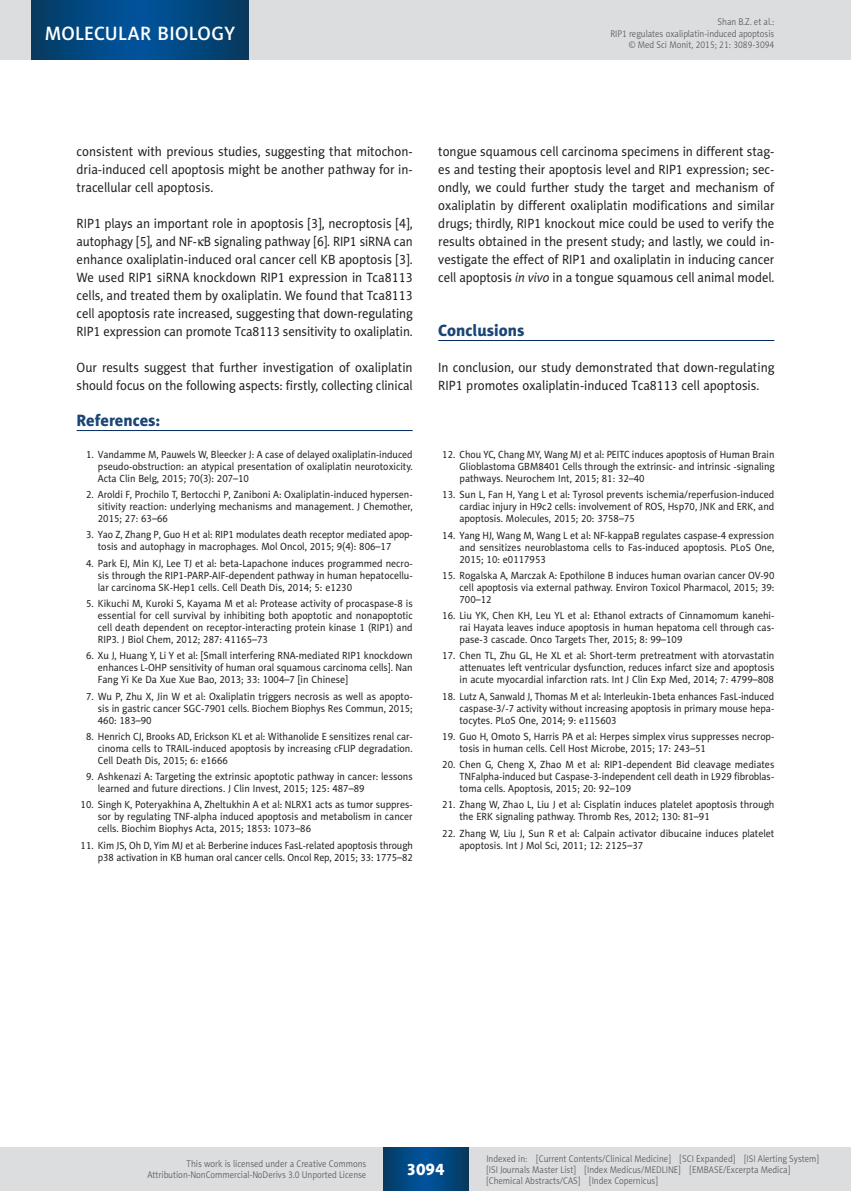
<style>
.page{position:relative;width:851px;height:1191px;background:#fff}
.page>*{position:absolute;margin:0;border:0;box-sizing:border-box;transform-origin:0 0}
.t1{font:19.5px "Naomi Sans EFN Medium";letter-spacing:.015em;color:#fff}
.MSM_Headline_1{font:16.5px "Naomi Sans EFN Heavy";color:#1a4574}
.MSM_Referencje_Tytul{font:16.5px "Naomi Sans EFN Heavy";color:#1a4574}
.t2{font:16.5px "Naomi Sans EFN Heavy";color:#fff}
.MSM_Body{font:13.5px/18px "Naomi Sans EFN";color:#231f20;text-align:justify;scale:.95 1}
.MSM_Referencje_punkt{font:10.5px/12px "Naomi Sans EFN";color:#231f20;text-align:justify;scale:.95 1}
.MSM_Referencje_punkt-2{font:10.5px/12px "Naomi Sans EFN";color:#231f20;text-align:justify;scale:.94 1}
.MSM_Referencje_punkt-3{font:10.5px/12px "Naomi Sans EFN";color:#231f20;text-align:right;scale:.93 1}
.t3{font:9.75px/11.2px "Naomi Sans EFN Light";color:#57585a;text-align:right;scale:.9 1}
.s1{font-family:"Standard Sym L"}
.s2{font-style:italic}
</style>
<div class="page">
<hr style="left:438px;top:340px;width:336px;height:1px;background:#00295c">
<hr style="left:77px;top:430px;width:335px;height:1px;background:#00295c">
<div style="left:0;top:1148px;width:850px;height:43px;background:#dcdddf"></div>
<svg style="left:383px;top:1147px;width:85px;height:43px;background:#02477e"></svg>
<div style="left:0;top:0;width:850px;height:60px;background:#dcdddf"></div>
<svg style="left:32px;top:0;width:217px;height:60px;background:#02477e"></svg>
<h1 class="t1" style="left:45px;top:22px;width:192px">MOLECULAR BIOLOGY</h1>
<p class="t3" style="left:610px;top:16px;width:184px">Shan B.Z. et al.:<br>RIP1 regulates oxaliplatin-induced apoptosis © Med Sci Monit, 2015; 21: 3089-3094</p>
<p class="MSM_Body" style="left:77px;top:142px;width:355px">consistent with previous studies, suggesting that mitochon&shy;dria-induced cell apoptosis might be another pathway for in&shy;tracellular cell apoptosis.</p>
<p class="MSM_Body" style="left:77px;top:214px;width:355px">RIP1 plays an important role in apoptosis [3], necroptosis [4], autophagy [5], and NF-<span class="s1">k</span>B signaling pathway [6]. RIP1 siRNA can enhance oxaliplatin-induced oral cancer cell KB apoptosis [3].<br>We used RIP1 siRNA knockdown RIP1 expression in Tca8113 cells, and treated them by oxaliplatin. We found that Tca8113 cell apoptosis rate increased, suggesting that down-regulating RIP1 expression can promote Tca8113 sensitivity to oxaliplatin.</p>
<p class="MSM_Body" style="left:77px;top:358px;width:355px">Our results suggest that further investigation of oxaliplatin should focus on the following aspects: firstly, collecting clinical</p>
<p class="MSM_Referencje_Tytul" style="left:77px;top:410px;width:85px">References:</p>
<p class="MSM_Referencje_punkt-2" style="left:98px;top:448px;width:336px;text-indent:-12px">1. Vandamme M, Pauwels W, Bleecker J: A case of delayed oxaliplatin-induced pseudo-obstruction: an atypical presentation of oxaliplatin neurotoxicity.<br>Acta Clin Belg, 2015; 70(3): 207–10</p>
<p class="MSM_Referencje_punkt" style="left:98px;top:489px;width:333px;text-indent:-12px">2. Aroldi F, Prochilo T, Bertocchi P, Zaniboni A: Oxaliplatin-induced hypersen&shy;sitivity reaction: underlying mechanisms and management. J Chemother, 2015; 27: 63–66</p>
<p class="MSM_Referencje_punkt-2" style="left:98px;top:529px;width:336px;text-indent:-12px">3. Yao Z, Zhang P, Guo H et al: RIP1 modulates death receptor mediated apop&shy;tosis and autophagy in macrophages. Mol Oncol, 2015; 9(4): 806–17</p>
<p class="MSM_Referencje_punkt" style="left:98px;top:557px;width:333px;text-indent:-12px">4. Park EJ, Min KJ, Lee TJ et al: beta-Lapachone induces programmed necro&shy;sis through the RIP1-PARP-AIF-dependent pathway in human hepatocellu&shy;lar carcinoma SK-Hep1 cells. Cell Death Dis, 2014; 5: e1230</p>
<p class="MSM_Referencje_punkt" style="left:98px;top:597px;width:333px;text-indent:-12px">5. Kikuchi M, Kuroki S, Kayama M et al: Protease activity of procaspase-8 is essential for cell survival by inhibiting both apoptotic and nonapoptotic cell death dependent on receptor-interacting protein kinase 1 (RIP1) and RIP3. J Biol Chem, 2012; 287: 41165–73</p>
<p class="MSM_Referencje_punkt" style="left:98px;top:650px;width:333px;text-indent:-12px">6. Xu J, Huang Y, Li Y et al: [Small interfering RNA-mediated RIP1 knockdown enhances L-OHP sensitivity of human oral squamous carcinoma cells]. Nan Fang Yi Ke Da Xue Xue Bao, 2013; 33: 1004–7 [in Chinese]</p>
<p class="MSM_Referencje_punkt" style="left:98px;top:690px;width:333px;text-indent:-12px">7. Wu P, Zhu X, Jin W et al: Oxaliplatin triggers necrosis as well as apopto&shy;sis in gastric cancer SGC-7901 cells. Biochem Biophys Res Commun, 2015; 460: 183–90</p>
<p class="MSM_Referencje_punkt-2" style="left:98px;top:730px;width:336px;text-indent:-12px">8. Henrich CJ, Brooks AD, Erickson KL et al: Withanolide E sensitizes renal car&shy;cinoma cells to TRAIL-induced apoptosis by increasing cFLIP degradation.<br>Cell Death Dis, 2015; 6: e1666</p>
<p class="MSM_Referencje_punkt" style="left:98px;top:770px;width:333px;text-indent:-12px">9. Ashkenazi A: Targeting the extrinsic apoptotic pathway in cancer: lessons learned and future directions. J Clin Invest, 2015; 125: 487–89</p>
<p class="MSM_Referencje_punkt" style="left:98px;top:799px;width:333px;text-indent:-17px">10. Singh K, Poteryakhina A, Zheltukhin A et al: NLRX1 acts as tumor suppres&shy;sor by regulating TNF-alpha induced apoptosis and metabolism in cancer cells. Biochim Biophys Acta, 2015; 1853: 1073–86</p>
<p class="MSM_Referencje_punkt-3" style="left:81px;top:839px;width:359px">11. Kim JS, Oh D, Yim MJ et al: Berberine induces FasL-related apoptosis through p38 activation in KB human oral cancer cells. Oncol Rep, 2015; 33: 1775–82</p>
<p class="MSM_Body" style="left:438px;top:142px;width:355px">tongue squamous cell carcinoma specimens in different stag&shy;es and testing their apoptosis level and RIP1 expression; sec&shy;ondly, we could further study the target and mechanism of oxaliplatin by different oxaliplatin modifications and similar drugs; thirdly, RIP1 knockout mice could be used to verify the results obtained in the present study; and lastly, we could in&shy;vestigate the effect of RIP1 and oxaliplatin in inducing cancer cell apoptosis <span class="s2">in vivo</span> in a tongue squamous cell animal model.</p>
<p class="MSM_Headline_1" style="left:438px;top:320px;width:88px">Conclusions</p>
<p class="MSM_Body" style="left:438px;top:358px;width:355px">In conclusion, our study demonstrated that down-regulating<br>RIP1 promotes oxaliplatin-induced Tca8113 cell apoptosis.</p>
<p class="MSM_Referencje_punkt-2" style="left:459px;top:448px;width:336px;text-indent:-17px">12. Chou YC, Chang MY, Wang MJ et al: PEITC induces apoptosis of Human Brain Glioblastoma GBM8401 Cells through the extrinsic- and intrinsic -signaling pathways. Neurochem Int, 2015; 81: 32–40</p>
<p class="MSM_Referencje_punkt" style="left:459px;top:489px;width:333px;text-indent:-17px">13. Sun L, Fan H, Yang L et al: Tyrosol prevents ischemia/reperfusion-induced cardiac injury in H9c2 cells: involvement of ROS, Hsp70, JNK and ERK, and apoptosis. Molecules, 2015; 20: 3758–75</p>
<p class="MSM_Referencje_punkt" style="left:459px;top:529px;width:333px;text-indent:-17px">14. Yang HJ, Wang M, Wang L et al: NF-kappaB regulates caspase-4 expression and sensitizes neuroblastoma cells to Fas-induced apoptosis. PLoS One, 2015; 10: e0117953</p>
<p class="MSM_Referencje_punkt" style="left:459px;top:569px;width:333px;text-indent:-17px">15. Rogalska A, Marczak A: Epothilone B induces human ovarian cancer OV-90 cell apoptosis via external pathway. Environ Toxicol Pharmacol, 2015; 39:<br>700–12</p>
<p class="MSM_Referencje_punkt" style="left:459px;top:609px;width:333px;text-indent:-17px">16. Liu YK, Chen KH, Leu YL et al: Ethanol extracts of Cinnamomum kanehi&shy;rai Hayata leaves induce apoptosis in human hepatoma cell through cas&shy;pase-3 cascade. Onco Targets Ther, 2015; 8: 99–109</p>
<p class="MSM_Referencje_punkt" style="left:459px;top:650px;width:333px;text-indent:-17px">17. Chen TL, Zhu GL, He XL et al: Short-term pretreatment with atorvastatin attenuates left ventricular dysfunction, reduces infarct size and apoptosis in acute myocardial infarction rats. Int J Clin Exp Med, 2014; 7: 4799–808</p>
<p class="MSM_Referencje_punkt-2" style="left:459px;top:690px;width:336px;text-indent:-17px">18. Lutz A, Sanwald J, Thomas M et al: Interleukin-1beta enhances FasL-induced caspase-3/-7 activity without increasing apoptosis in primary mouse hepa&shy;tocytes. PLoS One, 2014; 9: e115603</p>
<p class="MSM_Referencje_punkt" style="left:459px;top:730px;width:333px;text-indent:-17px">19. Guo H, Omoto S, Harris PA et al: Herpes simplex virus suppresses necrop&shy;tosis in human cells. Cell Host Microbe, 2015; 17: 243–51</p>
<p class="MSM_Referencje_punkt" style="left:459px;top:758px;width:333px;text-indent:-17px">20. Chen G, Cheng X, Zhao M et al: RIP1-dependent Bid cleavage mediates TNFalpha-induced but Caspase-3-independent cell death in L929 fibroblas&shy;toma cells. Apoptosis, 2015; 20: 92–109</p>
<p class="MSM_Referencje_punkt" style="left:459px;top:799px;width:333px;text-indent:-17px">21. Zhang W, Zhao L, Liu J et al: Cisplatin induces platelet apoptosis through the ERK signaling pathway. Thromb Res, 2012; 130: 81–91</p>
<p class="MSM_Referencje_punkt" style="left:459px;top:827px;width:333px;text-indent:-17px">22. Zhang W, Liu J, Sun R et al: Calpain activator dibucaine induces platelet apoptosis. Int J Mol Sci, 2011; 12: 2125–37</p>
<p class="t3" style="left:147px;top:1158px;width:245px">This work is licensed under a Creative Commons<br>Attribution-NonCommercial-NoDerivs 3.0 Unported License</p>
<h2 class="t2" style="left:406px;top:1159px;width:40px">3094</h2>
<p class="t3" style="left:486px;top:1152px;width:371px;text-align:left">Indexed in: [Current Contents/Clinical Medicine] [SCI Expanded] [ISI Alerting System] [ISI Journals Master List] [Index Medicus/MEDLINE] [EMBASE/Excerpta Medica] [Chemical Abstracts/CAS] [Index Copernicus]</p>
</div>
